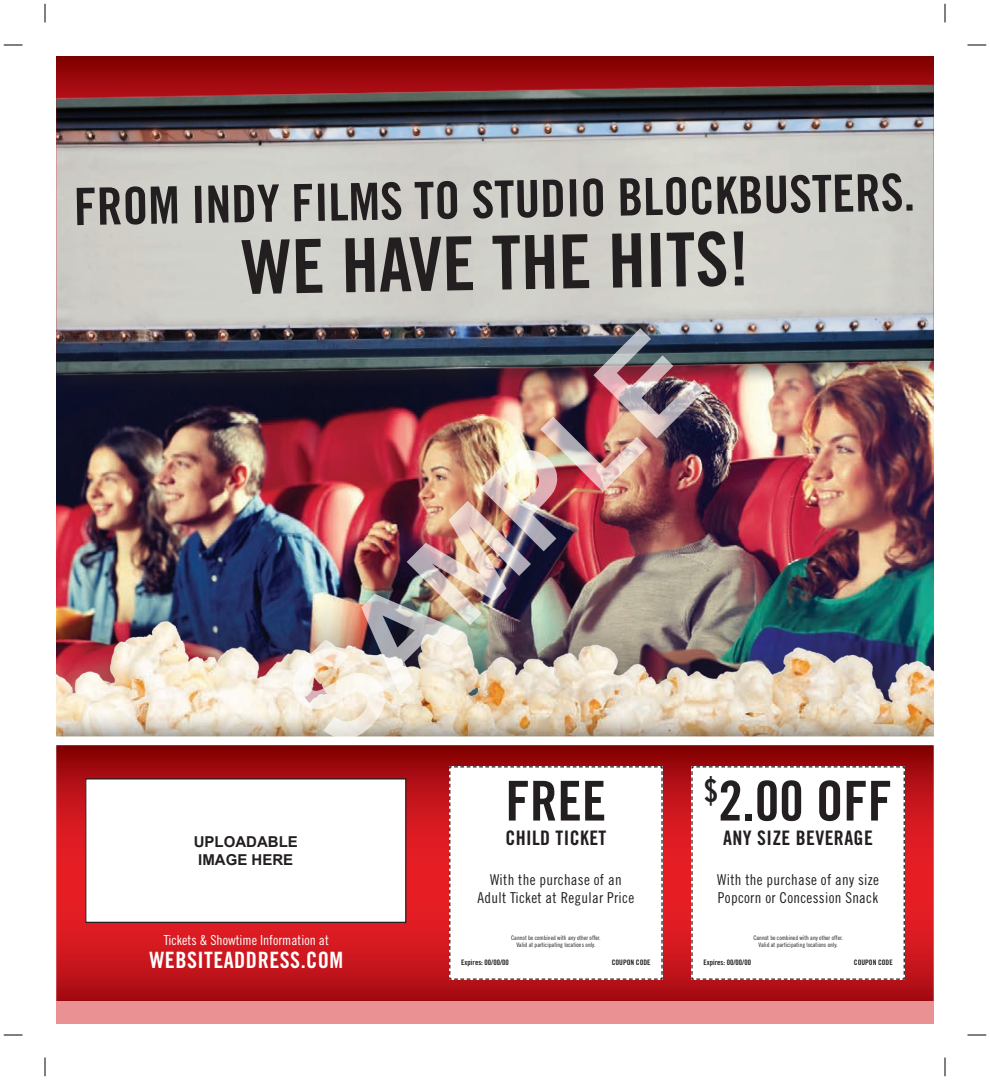
<style>
.page{position:relative;width:990px;height:1080px;background:#fff}
.page>*{position:absolute;margin:0;border:0;box-sizing:border-box;transform-origin:0 0}
.t1{font:700 125px "Arial";color:rgb(255 255 255/.65)}
.t2{font:74.75px "Trade Gothic LT Std Bd Cn 20";color:#231f20}
.t3{font:55px "Trade Gothic LT Std Bd Cn 20";color:#231f20}
.t4{font:51.5px "Trade Gothic LT Std Bd Cn 20";color:#231f20}
.t5{font:32.12px "Trade Gothic LT Std Bd Cn 20";color:#231f20}
.t6{font:22.5px "Trade Gothic LT Std Bd Cn 20";letter-spacing:.02em;color:#fff}
.t7{font:20px "Trade Gothic LT Std Bd Cn 20";letter-spacing:.02em;color:#231f20}
.t8{font:15px/18.8px "Trade Gothic LT Std Cn 18";letter-spacing:.02em;color:#231f20}
.t9{font:700 15px/18px "Arial";color:#231f20;text-align:center}
.t10{font:13.75px "Trade Gothic LT Std Cn 18";color:#fff}
.t11{font:7.5px "Trade Gothic LT Std Bd Cn 20";color:#231f20}
.t12{font:6.25px/7.5px "Trade Gothic LT Std Cn 18";color:#231f20;text-align:center}
</style>
<div class="page">
<img style="left:56px;top:398px;width:878px;height:172px">
<div style="left:56px;top:56px;width:878px;height:300px;background:#850102"></div>
<div style="left:56px;top:79px;width:878px;height:319px;background:#231f20;opacity:.45"></div>
<img style="left:56px;top:70px;width:878px;height:319px">
<div style="left:56px;top:570px;width:878px;height:388px;background:#231f20;opacity:.45"></div>
<img style="left:56px;top:590px;width:878px;height:121px">
<div style="left:56px;top:711px;width:878px;height:313px;background:#231f20;opacity:.75"></div>
<svg style="left:56px;top:732px;width:878px;height:269px;background:#bd292d"></svg>
<svg style="left:449px;top:766px;width:214px;height:214px"></svg>
<svg style="left:691px;top:766px;width:214px;height:214px"></svg>
<div style="left:56px;top:1001px;width:878px;height:23px;background:#e99193"></div>
<div style="left:86px;top:779px;width:320px;height:143px;background:#fff"></div>
<div style="left:85px;top:778px;width:321px;height:145px;border:1px solid #231f20"></div>
<svg style="left:4px;top:44px;width:18px;height:2px"></svg>
<svg style="left:968px;top:44px;width:18px;height:2px"></svg>
<svg style="left:4px;top:1034px;width:18px;height:2px"></svg>
<svg style="left:968px;top:1034px;width:18px;height:2px"></svg>
<svg style="left:44px;top:4px;width:2px;height:18px"></svg>
<svg style="left:44px;top:1058px;width:2px;height:18px"></svg>
<svg style="left:944px;top:4px;width:2px;height:18px"></svg>
<svg style="left:944px;top:1058px;width:2px;height:18px"></svg>
<h3 class="t4" style="left:73px;top:176px;width:843px;rotate:-1deg">FROM INDY FILMS TO STUDIO BLOCKBUSTERS.</h3>
<h2 class="t2" style="left:241px;top:222px;width:509px;rotate:-1deg">WE HAVE THE HITS!</h2>
<h1 class="t1" style="left:252px;top:665px;width:522px;rotate:-45deg">SAMPLE</h1>
<h3 class="t9" style="left:194px;top:833px;width:106px">UPLOADABLE<br>IMAGE HERE</h3>
<h3 class="t10" style="left:164px;top:932px;width:166px">Tickets &amp; Showtime Information at</h3>
<h3 class="t6" style="left:149px;top:946px;width:195px">WEBSITEADDRESS.COM</h3>
<h3 class="t5" style="left:704px;top:771px;width:16px">$</h3>
<h3 class="t3" style="left:506px;top:768px;width:102px">FREE</h3>
<h3 class="t3" style="left:718px;top:768px;width:176px">2.00 OFF</h3>
<h3 class="t7" style="left:505px;top:826px;width:103px">CHILD TICKET</h3>
<h3 class="t7" style="left:723px;top:826px;width:151px">ANY SIZE BEVERAGE</h3>
<h3 class="t8" style="left:717px;top:870px;width:163px">With the purchase of any size<br>Popcorn or Concession Snack</h3>
<h3 class="t8" style="left:478px;top:870px;width:158px;text-align:center">With the purchase of an<br>Adult Ticket at Regular Price</h3>
<p class="t12" style="left:511px;top:934px;width:91px">Cannot be combined with any other offer.<br>Valid at participating locations only.</p>
<p class="t12" style="left:753px;top:934px;width:91px">Cannot be combined with any other offer.<br>Valid at participating locations only.</p>
<p class="t11" style="left:461px;top:958px;width:49px">Expires: 00/00/00</p>
<p class="t11" style="left:612px;top:958px;width:40px">COUPON CODE</p>
<p class="t11" style="left:703px;top:958px;width:49px">Expires: 00/00/00</p>
<p class="t11" style="left:854px;top:958px;width:40px">COUPON CODE</p>
</div>
